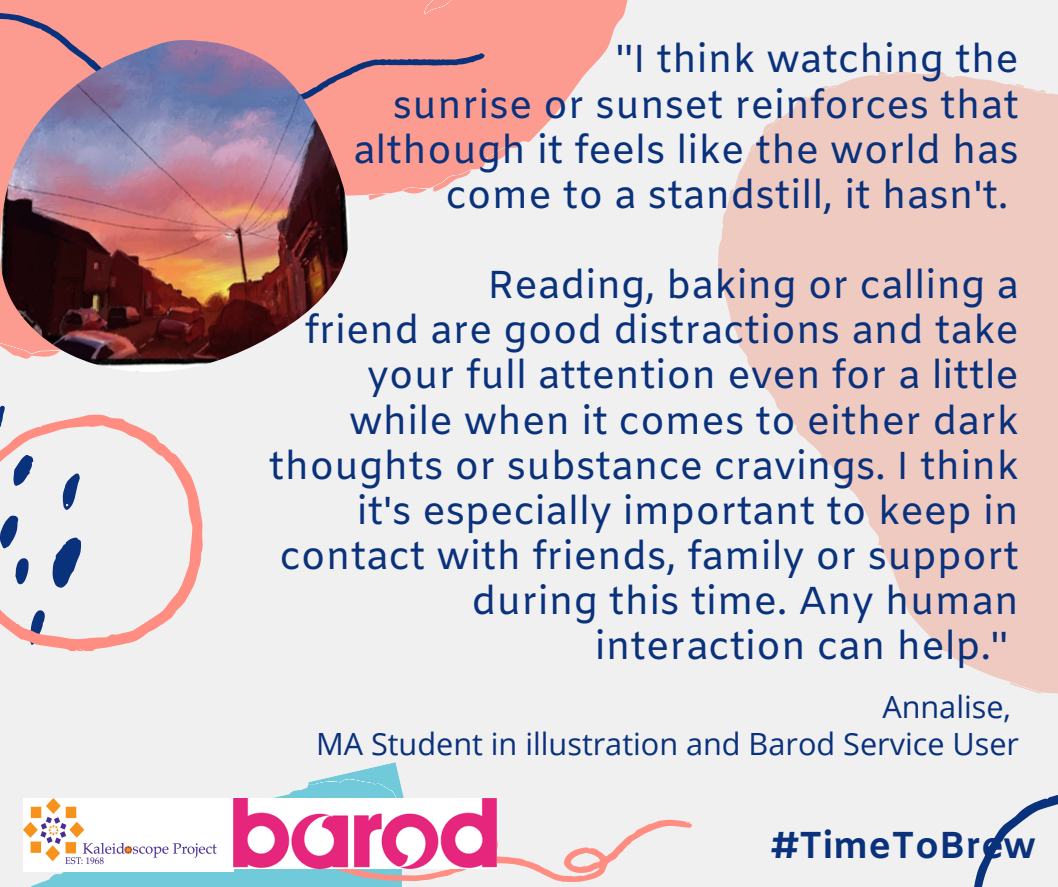
<style>
.page{position:relative;width:1058px;height:887px;background:#fff}
.page>*{position:absolute;margin:0;border:0;box-sizing:border-box;transform-origin:0 0}
.t1{font:39px/45.2px "Amiko";color:#09317c;text-align:right}
.t2{font:700 37.5px "Amiko";color:#09317c}
.t3{font:30.6px/37.2px "Open Sans";color:#09317c;text-align:right}
</style>
<div class="page">
<div style="left:0;top:0;width:1058px;height:886px;background:#f1f0f0"></div>
<svg style="left:718px;top:71px;width:340px;height:623px;fill:#efcac1"></svg>
<svg style="left:0;top:0;width:628px;height:200px;fill:#fc9c91"></svg>
<svg style="left:23px;top:762px;width:381px;height:124px"></svg>
<svg style="left:311px;top:818px;width:381px;height:64px"></svg>
<div style="left:0;top:13px;width:484px;height:106px;background:#fc9c91"></div>
<svg style="left:974px;top:795px;width:84px;height:91px"></svg>
<svg style="left:0;top:405px;width:5px;height:9px"></svg>
<svg style="left:0;top:414px;width:203px;height:237px"></svg>
<img style="left:23px;top:798px;width:211px;height:73px">
<img style="left:234px;top:798px;width:262px;height:70px">
<img style="left:0;top:39px;width:356px;height:333px">
<p class="t1" style="left:353px;top:40px;width:667px">''I think watching the<br>sunrise or sunset reinforces that although it feels like the world has come to a standstill, it hasn't.</p>
<p class="t1" style="left:269px;top:265px;width:751px">Reading, baking or calling a<br>friend are good distractions and take your full attention even for a little while when it comes to either dark thoughts or substance cravings. I think it's especially important to keep in contact with friends, family or support during this time. Any human interaction can help.''</p>
<p class="t3" style="left:316px;top:687px;width:704px">Annalise,<br>MA Student in illustration and Barod Service User</p>
<p class="t2" style="left:771px;top:823px;width:266px">#TimeToBrew</p>
</div>
